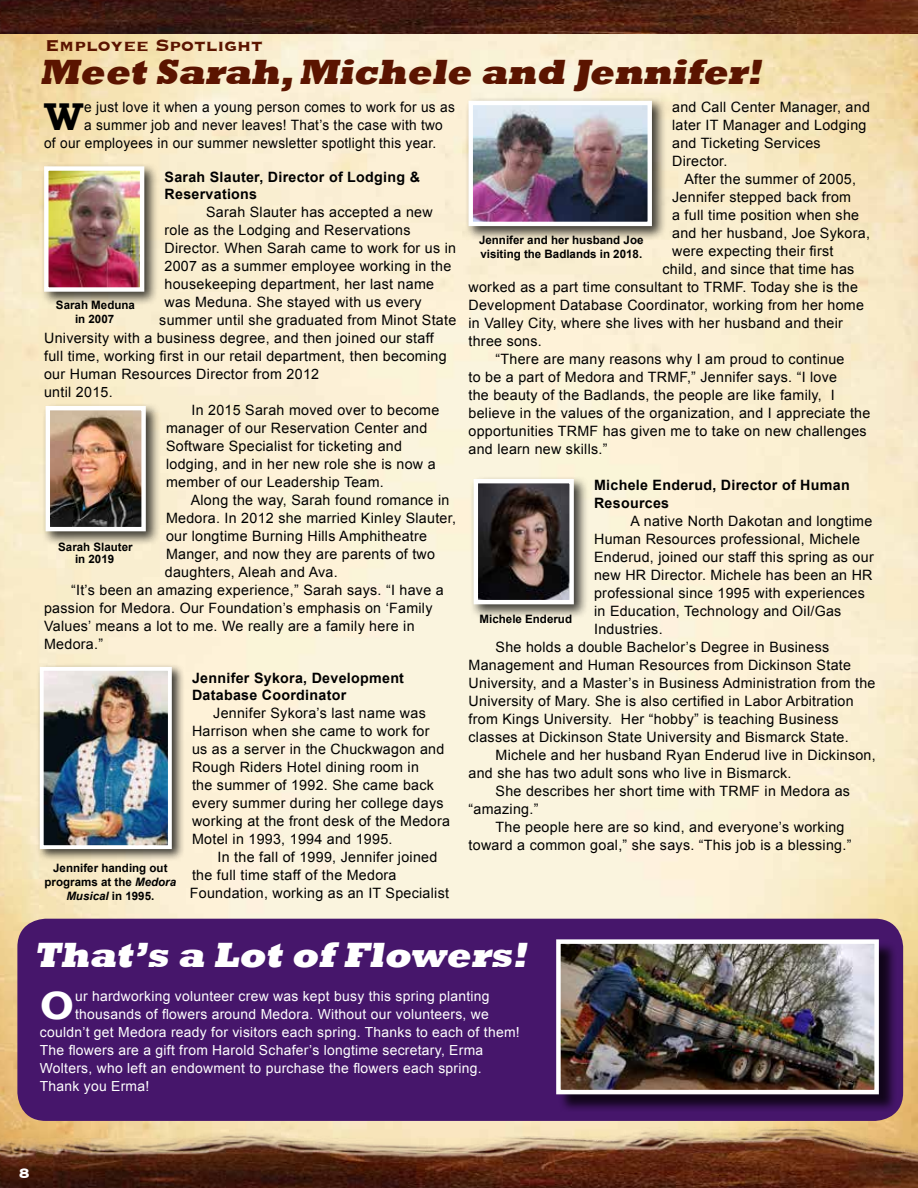
<style>
.page{position:relative;width:918px;height:1188px;background:#fff}
.page>*{position:absolute;margin:0;border:0;box-sizing:border-box;transform-origin:0 0}
.t1{font:700 40.35px "Rockwell";color:#fff}
.t2{font:700 39.75px "Rockwell";color:#000}
.t3{font:italic 800 36px "Rockwell";color:#5b1400}
.t4{font:italic 800 36px "Rockwell";color:#fff}
.t5{font:700 21px "Copperplate";color:#5b1400}
.t6{font:700 18px "Copperplate";color:#fff}
.t7{font:14.25px/18px "Arial";letter-spacing:.02em;color:#000}
.t8{font:14.25px "Arial";letter-spacing:.02em;color:#000;scale:.96 1}
.t9{font:700 14.25px/17.1px "Arial";letter-spacing:.02em;color:#000}
.t10{font:13.8px "Arial";letter-spacing:.02em;color:#fff}
.t11{font:700 11.55px/13.8px "Arial";color:#000;text-align:center}
.s1{font-style:italic}
</style>
<div class="page">
<img style="left:0;top:34px;width:918px;height:1086px">
<img style="left:0;top:0;width:918px;height:34px">
<img style="left:0;top:1120px;width:918px;height:68px">
<div style="left:17px;top:919px;width:886px;height:202px;background:#46166b;border-radius:28px"></div>
<div style="left:41px;top:163px;width:118px;height:143px;background:#000;opacity:.75"></div>
<img style="left:49px;top:171px;width:90px;height:116px">
<div style="left:44px;top:166px;width:100px;height:126px;border:4px solid #fff"></div>
<div style="left:42px;top:402px;width:118px;height:144px;background:#000;opacity:.75"></div>
<img style="left:51px;top:411px;width:90px;height:115px">
<div style="left:46px;top:406px;width:100px;height:125px;border:4px solid #fff"></div>
<div style="left:558px;top:942px;width:340px;height:171px;background:#000;opacity:.75"></div>
<img style="left:561px;top:944px;width:313px;height:145px">
<div style="left:556px;top:939px;width:323px;height:155px;border:4px solid #fff"></div>
<div style="left:36px;top:663px;width:149px;height:199px;background:#000;opacity:.75"></div>
<img style="left:45px;top:672px;width:122px;height:172px">
<div style="left:40px;top:667px;width:132px;height:182px;border:4px solid #fff"></div>
<div style="left:465px;top:97px;width:201px;height:144px;background:#000;opacity:.75"></div>
<img style="left:474px;top:106px;width:173px;height:115px">
<div style="left:469px;top:101px;width:183px;height:125px;border:4px solid #fff"></div>
<div style="left:470px;top:475px;width:118px;height:144px;background:#000;opacity:.75"></div>
<img style="left:479px;top:484px;width:90px;height:115px">
<div style="left:474px;top:479px;width:100px;height:125px;border:4px solid #fff"></div>
<img style="left:903px;top:633px;width:15px;height:268px">
<h3 class="t5" style="left:45px;top:32px;width:219px">Employee Spotlight</h3>
<h3 class="t3" style="left:40px;top:51px;width:730px">Meet Sarah,Michele and Jennifer!</h3>
<h2 class="t2" style="left:44px;top:92px;width:41px">W</h2>
<p class="t8" style="left:84px;top:98px;width:388px">e just love it when a young person comes to work for us as</p>
<p class="t7" style="left:672px;top:98px;width:199px">and Call Center Manager, and later IT Manager and Lodging and Ticketing Services<br>Director.</p>
<p class="t7" style="left:685px;top:170px;width:173px">After the summer of 2005,</p>
<p class="t7" style="left:672px;top:188px;width:180px">Jennifer stepped back from</p>
<p class="t7" style="left:672px;top:206px;width:188px">a full time position when she</p>
<p class="t7" style="left:672px;top:224px;width:199px">and her husband, Joe Sykora,</p>
<p class="t7" style="left:672px;top:242px;width:163px">were expecting their first</p>
<p class="t7" style="left:662px;top:260px;width:194px">child, and since that time has</p>
<p class="t7" style="left:469px;top:278px;width:391px">worked as a part time consultant to TRMF. Today she is the</p>
<p class="t7" style="left:469px;top:296px;width:397px">Development Database Coordinator, working from her home</p>
<p class="t7" style="left:469px;top:314px;width:376px">in Valley City, where she lives with her husband and their</p>
<p class="t7" style="left:469px;top:332px;width:75px">three sons.</p>
<p class="t7" style="left:496px;top:350px;width:350px">“There are many reasons why I am proud to continue</p>
<p class="t7" style="left:469px;top:368px;width:370px">to be a part of Medora and TRMF,” Jennifer says. “I love</p>
<p class="t7" style="left:469px;top:386px;width:368px">the beauty of the Badlands, the people are like family, I</p>
<p class="t7" style="left:469px;top:404px;width:403px">believe in the values of the organization, and I appreciate the</p>
<p class="t7" style="left:469px;top:422px;width:400px">opportunities TRMF has given me to take on new challenges</p>
<p class="t7" style="left:469px;top:440px;width:141px">and learn new skills.”</p>
<p class="t9" style="left:594px;top:476px;width:257px;line-height:18px">Michele Enderud, Director of Human<br>Resources</p>
<p class="t7" style="left:631px;top:512px;width:243px">A native North Dakotan and longtime</p>
<p class="t7" style="left:594px;top:530px;width:268px">Human Resources professional, Michele</p>
<p class="t7" style="left:594px;top:548px;width:281px">Enderud, joined our staff this spring as our</p>
<p class="t7" style="left:594px;top:566px;width:280px">new HR Director. Michele has been an HR</p>
<p class="t7" style="left:594px;top:584px;width:272px">professional since 1995 with experiences</p>
<p class="t7" style="left:594px;top:602px;width:249px">in Education, Technology and Oil/Gas</p>
<p class="t7" style="left:594px;top:620px;width:70px">Industries.</p>
<p class="t7" style="left:496px;top:638px;width:335px">She holds a double Bachelor’s Degree in Business</p>
<p class="t7" style="left:469px;top:656px;width:384px">Management and Human Resources from Dickinson State</p>
<p class="t7" style="left:469px;top:674px;width:409px">University, and a Master’s in Business Administration from the</p>
<p class="t7" style="left:469px;top:692px;width:387px">University of Mary. She is also certified in Labor Arbitration</p>
<p class="t7" style="left:469px;top:710px;width:372px">from Kings University. Her “hobby” is teaching Business</p>
<p class="t7" style="left:469px;top:728px;width:382px">classes at Dickinson State University and Bismarck State.</p>
<p class="t7" style="left:496px;top:746px;width:382px">Michele and her husband Ryan Enderud live in Dickinson,</p>
<p class="t7" style="left:469px;top:764px;width:325px">and she has two adult sons who live in Bismarck.</p>
<p class="t7" style="left:496px;top:782px;width:356px">She describes her short time with TRMF in Medora as</p>
<p class="t7" style="left:469px;top:800px;width:71px">“amazing.”</p>
<p class="t7" style="left:496px;top:818px;width:351px">The people here are so kind, and everyone’s working</p>
<p class="t7" style="left:469px;top:836px;width:384px">toward a common goal,” she says. “This job is a blessing.”</p>
<p class="t8" style="left:84px;top:116px;width:375px">a summer job and never leaves! That’s the case with two</p>
<p class="t8" style="left:44px;top:134px;width:410px">of our employees in our summer newsletter spotlight this year.</p>
<p class="t9" style="left:165px;top:169px;width:257px">Sarah Slauter, Director of Lodging &amp;<br>Reservations</p>
<p class="t7" style="left:206px;top:203px;width:228px">Sarah Slauter has accepted a new</p>
<p class="t7" style="left:165px;top:221px;width:248px">role as the Lodging and Reservations</p>
<p class="t7" style="left:165px;top:239px;width:293px">Director. When Sarah came to work for us in</p>
<p class="t7" style="left:165px;top:257px;width:288px">2007 as a summer employee working in the</p>
<p class="t7" style="left:165px;top:275px;width:271px">housekeeping department, her last name</p>
<p class="t7" style="left:165px;top:293px;width:259px">was Meduna. She stayed with us every</p>
<p class="t7" style="left:159px;top:311px;width:298px">summer until she graduated from Minot State</p>
<p class="t7" style="left:44px;top:329px;width:391px">University with a business degree, and then joined our staff</p>
<p class="t7" style="left:44px;top:347px;width:404px">full time, working first in our retail department, then becoming</p>
<p class="t7" style="left:44px;top:365px;width:277px">our Human Resources Director from 2012</p>
<p class="t7" style="left:44px;top:383px;width:70px">until 2015.</p>
<p class="t7" style="left:192px;top:401px;width:249px">In 2015 Sarah moved over to become</p>
<p class="t7" style="left:166px;top:419px;width:263px">manager of our Reservation Center and</p>
<p class="t7" style="left:166px;top:437px;width:237px">Software Specialist for ticketing and</p>
<p class="t7" style="left:166px;top:455px;width:271px">lodging, and in her new role she is now a</p>
<p class="t7" style="left:166px;top:473px;width:219px">member of our Leadership Team.</p>
<p class="t7" style="left:191px;top:491px;width:260px">Along the way, Sarah found romance in</p>
<p class="t7" style="left:166px;top:509px;width:291px">Medora. In 2012 she married Kinley Slauter,</p>
<p class="t7" style="left:166px;top:527px;width:263px">our longtime Burning Hills Amphitheatre</p>
<p class="t7" style="left:166px;top:545px;width:271px">Manger, and now they are parents of two</p>
<p class="t7" style="left:165px;top:563px;width:174px">daughters, Aleah and Ava.</p>
<p class="t7" style="left:71px;top:581px;width:374px">“It’s been an amazing experience,” Sarah says. “I have a</p>
<p class="t7" style="left:44px;top:599px;width:390px">passion for Medora. Our Foundation’s emphasis on ‘Family</p>
<p class="t7" style="left:44px;top:617px;width:372px">Values’ means a lot to me. We really are a family here in</p>
<p class="t7" style="left:44px;top:635px;width:61px">Medora.”</p>
<p class="t9" style="left:192px;top:670px;width:214px">Jennifer Sykora, Development<br>Database Coordinator</p>
<p class="t7" style="left:192px;top:705px;width:259px;text-indent:21px">Jennifer Sykora’s last name was Harrison when she came to work for<br>us as a server in the Chuckwagon and Rough Riders Hotel dining room in<br>the summer of 1992. She came back every summer during her college days working at the front desk of the Medora Motel in 1993, 1994 and 1995.</p>
<p class="t7" style="left:190px;top:849px;width:261px;text-indent:28px">In the fall of 1999, Jennifer joined the full time staff of the Medora<br>Foundation, working as an IT Specialist</p>
<p class="t11" style="left:479px;top:234px;width:166px;text-align:left">Jennifer and her husband Joe visiting the Badlands in 2018.</p>
<p class="t11" style="left:56px;top:298px;width:81px">Sarah Meduna in 2007</p>
<p class="t11" style="left:58px;top:540px;width:76px">Sarah Slauter</p>
<p class="t11" style="left:75px;top:553px;width:41px">in 2019</p>
<p class="t11" style="left:480px;top:613px;width:94px">Michele Enderud</p>
<p class="t11" style="left:45px;top:861px;width:133px">Jennifer handing out programs at the <span class="s1">Medora<br>Musical</span> in 1995.</p>
<h3 class="t4" style="left:34px;top:934px;width:501px">That’s a Lot of Flowers!</h3>
<h1 class="t1" style="left:40px;top:981px;width:36px">O</h1>
<p class="t10" style="left:75px;top:987px;width:416px">ur hardworking volunteer crew was kept busy this spring planting</p>
<p class="t10" style="left:75px;top:1005px;width:415px">thousands of flowers around Medora. Without our volunteers, we</p>
<p class="t10" style="left:40px;top:1023px;width:481px">couldn’t get Medora ready for visitors each spring. Thanks to each of them!</p>
<p class="t10" style="left:40px;top:1041px;width:445px">The flowers are a gift from Harold Schafer’s longtime secretary, Erma</p>
<p class="t10" style="left:40px;top:1059px;width:443px">Wolters, who left an endowment to purchase the flowers each spring.</p>
<p class="t10" style="left:40px;top:1077px;width:111px">Thank you Erma!</p>
<p class="t6" style="left:19px;top:1161px;width:12px">8</p>
</div>
